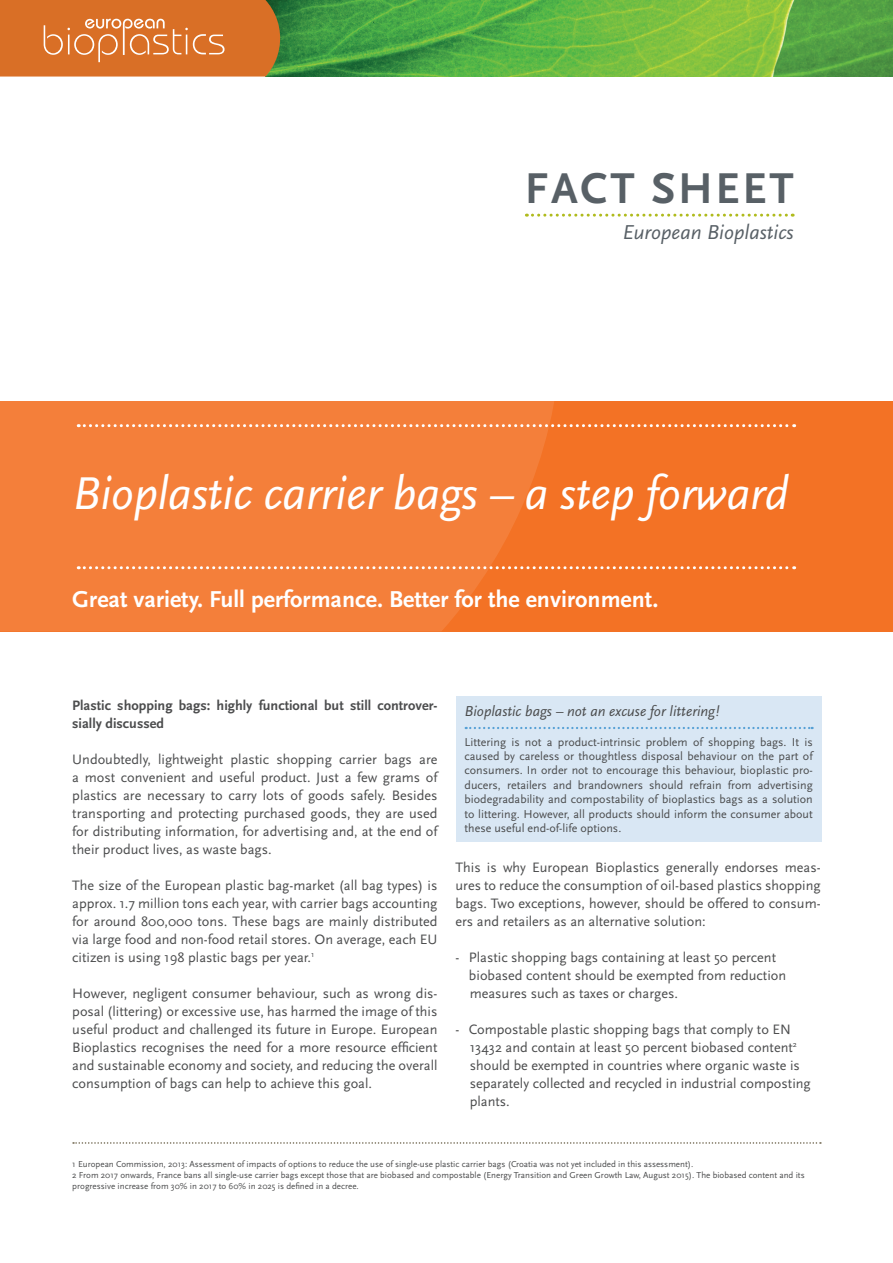
<style>
.page{position:relative;width:893px;height:1263px;background:#fff}
.page>*{position:absolute;margin:0;border:0;box-sizing:border-box;transform-origin:0 0}
.t1{font:italic 48px "Scala Sans LF";letter-spacing:-.005em;color:#fff}
.t2{font:700 45px "Scala Sans";letter-spacing:.06em;color:#586066}
.t3{font:700 24px "Scala Sans";color:#fff}
.t4{font:italic 21px "Scala Sans LF";color:#586066}
.t5{font:italic 15px "Scala Sans LF";color:#4b4c4d}
.t6{font:14.25px/18px "Scala Sans";color:#4b4c4d;text-align:justify}
.t7{font:700 14.25px/18px "Scala Sans";color:#4b4c4d}
.t8{font:12px/14.4px "Scala Sans";color:#4b4c4d;text-align:justify}
.t9{font:9px/10.8px "Scala Sans";color:#4b4c4d}
</style>
<div class="page">
<div style="left:0;top:401px;width:893px;height:230px;background:#f37225"></div>
<svg style="left:0;top:213px;width:560px;height:418px;fill:#f47f3a"></svg>
<svg style="left:526px;top:214px;width:267px;height:3px"></svg>
<svg style="left:78px;top:424px;width:717px;height:3px"></svg>
<svg style="left:78px;top:566px;width:717px;height:3px"></svg>
<div style="left:456px;top:696px;width:365px;height:146px;background:#d9e7f4"></div>
<svg style="left:466px;top:727px;width:347px;height:2px"></svg>
<svg style="left:73px;top:1142px;width:748px;height:2px"></svg>
<img style="left:280px;top:0;width:613px;height:77px">
<svg style="left:0;top:0;width:280px;height:77px;background:#d97630"></svg>
<h2 class="t2" style="left:525px;top:164px;width:270px">FACT SHEET</h2>
<h3 class="t4" style="left:622px;top:221px;width:173px">European Bioplastics</h3>
<h1 class="t1" style="left:72px;top:467px;width:718px">Bioplastic carrier bags – a step forward</h1>
<h3 class="t3" style="left:72px;top:587px;width:588px">Great variety. Full performance. Better for the environment.</h3>
<p class="t7" style="left:72px;top:697px;width:367px">Plastic shopping bags: highly functional but still controver&shy;sially discussed</p>
<p class="t6" style="left:72px;top:751px;width:367px">Undoubtedly, lightweight plastic shopping carrier bags are a most convenient and useful product. Just a few grams of plastics are necessary to carry lots of goods safely. Besides transporting and protecting purchased goods, they are used for distributing information, for advertising and, at the end of their product lives, as waste bags.</p>
<p class="t6" style="left:72px;top:877px;width:367px">The size of the European plastic bag-market (all bag types) is approx. 1.7 million tons each year, with carrier bags accounting for around 800,000 tons. These bags are mainly distributed via large food and non-food retail stores. On average, each EU citizen is using 198 plastic bags per year.<sup>1</sup></p>
<p class="t6" style="left:72px;top:985px;width:367px">However, negligent consumer behaviour, such as wrong dis&shy;posal (littering) or excessive use, has harmed the image of this useful product and challenged its future in Europe. European Bioplastics recognises the need for a more resource efficient and sustainable economy and society, and reducing the overall consumption of bags can help to achieve this goal.</p>
<p class="t5" style="left:465px;top:703px;width:256px">Bioplastic bags – not an excuse for littering!</p>
<p class="t8" style="left:465px;top:735px;width:350px">Littering is not a product-intrinsic problem of shopping bags. It is caused by careless or thoughtless disposal behaviour on the part of consumers. In order not to encourage this behaviour, bioplastic pro&shy;ducers, retailers and brandowners should refrain from advertising biodegradability and compostability of bioplastics bags as a solution to littering. However, all products should inform the consumer about these useful end-of-life options.</p>
<p class="t6" style="left:455px;top:859px;width:367px">This is why European Bioplastics generally endorses meas&shy;ures to reduce the consumption of oil-based plastics shopping bags. Two exceptions, however, should be offered to consum&shy;ers and retailers as an alternative solution:</p>
<p class="t6" style="left:469px;top:949px;width:319px;text-align:left;text-indent:-13px">- Plastic shopping bags containing at least 50 percent biobased content should be exempted from reduction measures such as taxes or charges.</p>
<p class="t6" style="left:470px;top:1021px;width:343px;text-align:left;text-indent:-14px">- Compostable plastic shopping bags that comply to EN 13432 and contain at least 50 percent biobased content<sup>2 </sup>should be exempted in countries where organic waste is separately collected and recycled in industrial composting plants.</p>
<p class="t9" style="left:72px;top:1159px;width:734px">1 European Commission, 2013: Assessment of impacts of options to reduce the use of single-use plastic carrier bags (Croatia was not yet included in this assessment).<br>2 From 2017 onwards, France bans all single-use carrier bags except those that are biobased and compostable (Energy Transition and Green Growth Law, August 2015). The biobased content and its progressive increase from 30% in 2017 to 60% in 2025 is defined in a decree.</p>
</div>
